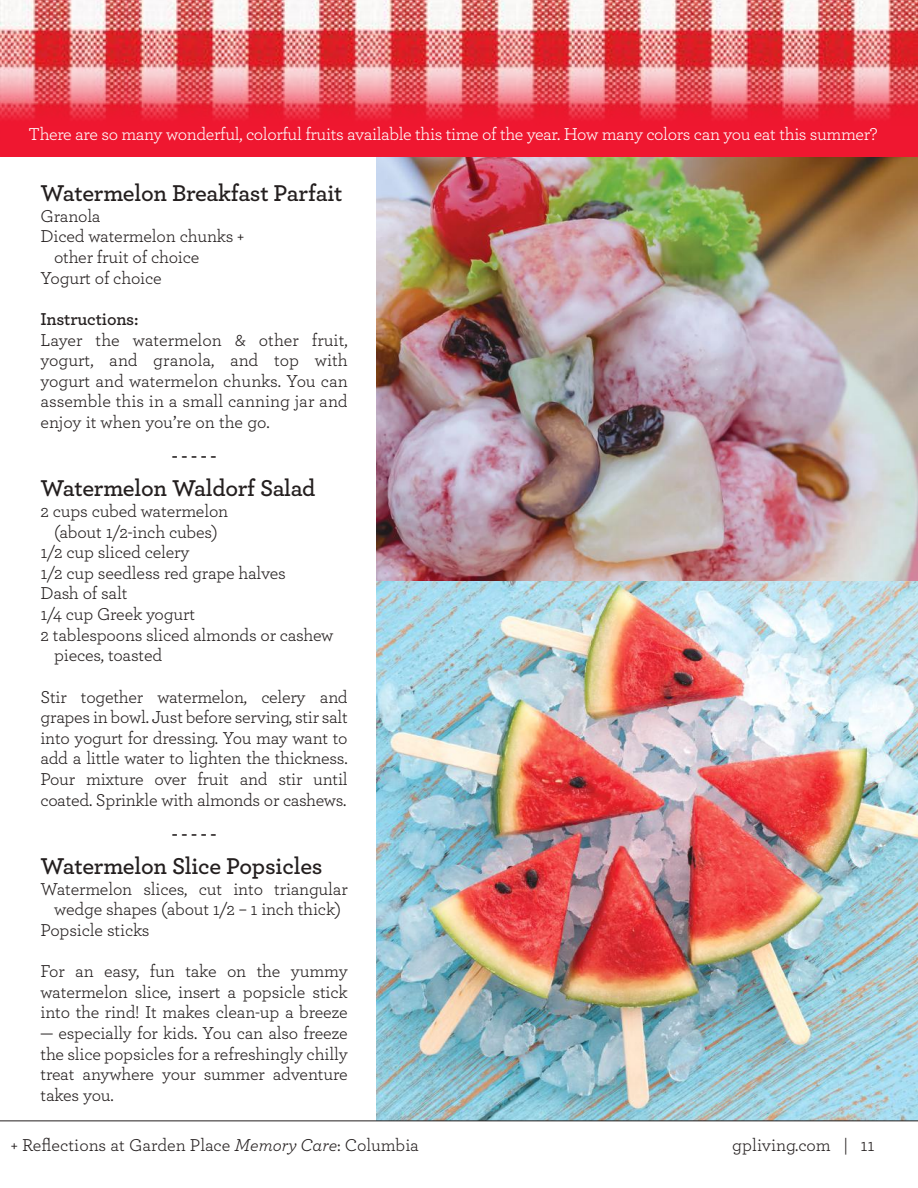
<style>
.page{position:relative;width:918px;height:1188px;background:#fff}
.page>*{position:absolute;margin:0;border:0;box-sizing:border-box;transform-origin:0 0}
.t1{font:600 24px "Archer Pro";letter-spacing:-.01em;color:#241f1f}
.t2{font:18px/20.7px "Archer Pro";letter-spacing:-.01em;color:#241f1f;text-align:justify}
.t3{font:18px "Archer Pro";letter-spacing:-.02em;color:#fff}
.t4{font:600 18px "Archer Pro";letter-spacing:-.01em;color:#241f1f}
.s1{font-style:italic}
</style>
<div class="page">
<img style="left:0;top:0;width:918px;height:40px">
<svg style="left:0;top:40px;width:918px;height:117px;background:#e84755"></svg>
<img style="left:376px;top:157px;width:542px;height:424px">
<img style="left:376px;top:581px;width:542px;height:539px">
<hr style="left:0;top:1120px;width:918px;height:1px;background:#241f1f">
<p class="t3" style="left:29px;top:121px;width:850px">There are so many wonderful, colorful fruits available this time of the year. How many colors can you eat this summer?</p>
<h1 class="t1" style="left:40px;top:175px;width:304px">Watermelon Breakfast Parfait</h1>
<p class="t2" style="left:40px;top:205px;width:62px">Granola</p>
<p class="t2" style="left:40px;top:225px;width:205px">Diced watermelon chunks +</p>
<p class="t2" style="left:54px;top:246px;width:147px">other fruit of choice</p>
<p class="t2" style="left:40px;top:266px;width:123px">Yogurt of choice</p>
<p class="t4" style="left:40px;top:305px;width:100px">Instructions:</p>
<p class="t2" style="left:40px;top:328px;width:309px">Layer the watermelon &amp; other fruit, yogurt, and granola, and top with yogurt and watermelon chunks. You can assemble this in a small canning jar and enjoy it when you’re on the go.</p>
<p class="t4" style="left:172px;top:443px;width:46px">- - - - -</p>
<h1 class="t1" style="left:40px;top:470px;width:277px">Watermelon Waldorf Salad</h1>
<p class="t2" style="left:40px;top:500px;width:189px">2 cups cubed watermelon</p>
<p class="t2" style="left:54px;top:520px;width:165px">(about 1/2-inch cubes)</p>
<p class="t2" style="left:40px;top:541px;width:151px">1/2 cup sliced celery</p>
<p class="t2" style="left:40px;top:562px;width:247px">1/2 cup seedless red grape halves</p>
<p class="t2" style="left:40px;top:582px;width:88px">Dash of salt</p>
<p class="t2" style="left:40px;top:603px;width:156px">1/4 cup Greek yogurt</p>
<p class="t2" style="left:40px;top:624px;width:295px">2 tablespoons sliced almonds or cashew</p>
<p class="t2" style="left:54px;top:644px;width:110px">pieces, toasted</p>
<p class="t2" style="left:40px;top:685px;width:309px">Stir together watermelon, celery and grapes in bowl. Just before serving, stir salt into yogurt for dressing. You may want to add a little water to lighten the thickness.<br>Pour mixture over fruit and stir until coated. Sprinkle with almonds or cashews.</p>
<p class="t4" style="left:172px;top:820px;width:46px">- - - - -</p>
<h1 class="t1" style="left:40px;top:848px;width:284px">Watermelon Slice Popsicles</h1>
<p class="t2" style="left:40px;top:877px;width:309px">Watermelon slices, cut into triangular</p>
<p class="t2" style="left:54px;top:898px;width:289px">wedge shapes (about 1/2 – 1 inch thick)</p>
<p class="t2" style="left:40px;top:919px;width:111px">Popsicle sticks</p>
<p class="t2" style="left:40px;top:960px;width:309px">For an easy, fun take on the yummy watermelon slice, insert a popsicle stick into the rind! It makes clean-up a breeze</p>
<p class="t2" style="left:40px;top:1022px;width:309px">— especially for kids. You can also freeze the slice popsicles for a refreshingly chilly treat anywhere your summer adventure takes you.</p>
<p class="t2" style="left:11px;top:1133px;width:410px">+ Reflections at Garden Place <span class="s1">Memory Care</span>: Columbia</p>
<p class="t2" style="left:732px;top:1133px;width:144px">gpliving.com | 11</p>
</div>
